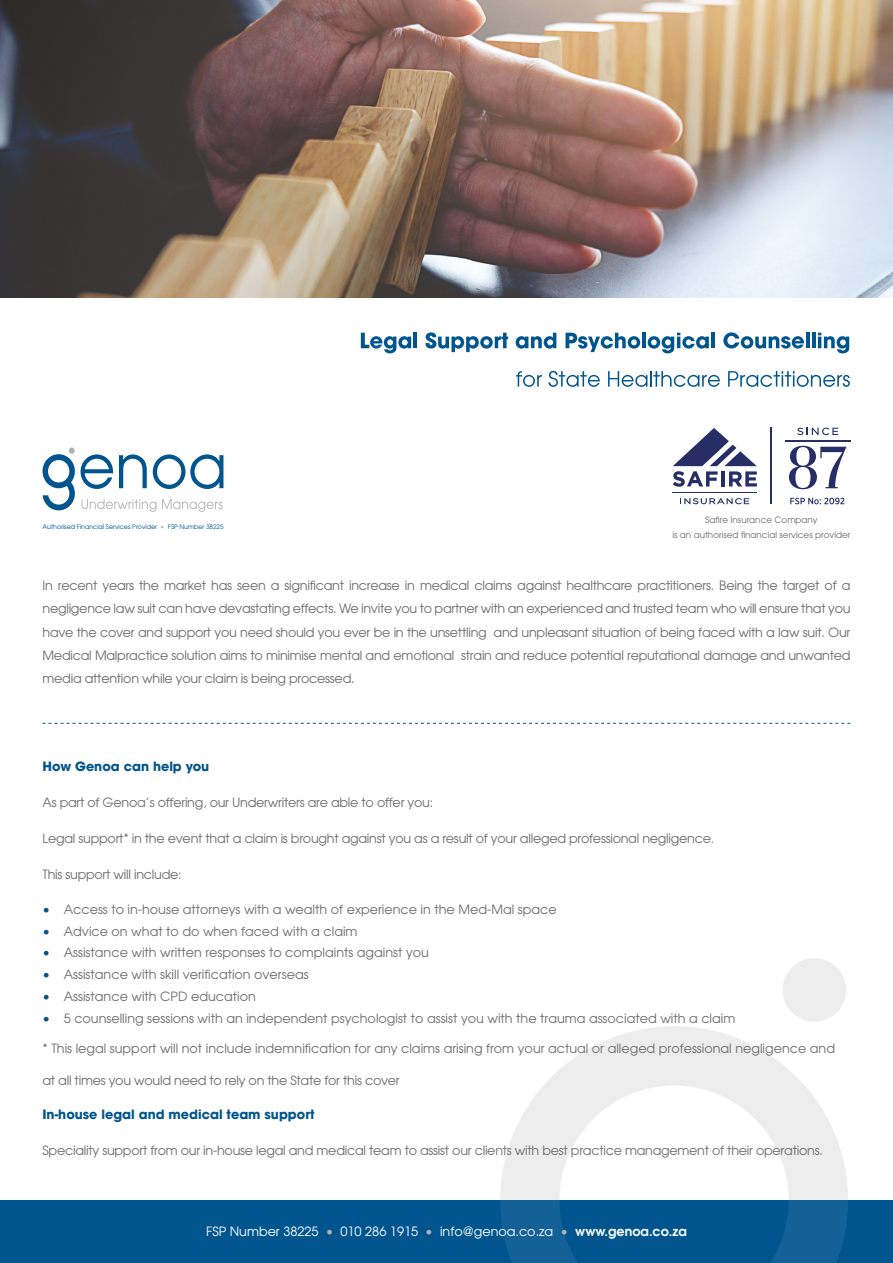
<style>
.page{position:relative;width:893px;height:1263px;background:#fff}
.page>*{position:absolute;margin:0;border:0;box-sizing:border-box;transform-origin:0 0}
.t1{font:12.75px/23.2px "Avant Garde";color:#706f6f;text-align:justify}
.t2{font:12.75px "Avant Garde";letter-spacing:-.02em;color:#706f6f}
.t3{font:12.75px "Avant Garde";color:#fff}
.t4{font:700 12.75px "Avant Garde";color:#00558e}
.t5{font:8.85px/14.4px "Avant Garde";color:#706f6f;text-align:center}
.t6{font:6.3px "Avant Garde";color:#00558e}
.s1{color:#b3b2b2}
.s2{color:#00558e}
.s3{font-weight:600}
</style>
<div class="page">
<svg style="left:500px;top:1026px;width:348px;height:174px"></svg>
<div style="left:783px;top:958px;width:63px;height:64px;background:#ededed;border-radius:50%"></div>
<div style="left:0;top:1200px;width:893px;height:63px;background:#00558e"></div>
<svg style="left:500px;top:1200px;width:348px;height:63px"></svg>
<img style="left:0;top:0;width:893px;height:298px">
<svg style="left:43px;top:723px;width:807px;height:1px"></svg>
<svg style="left:516px;top:371px;width:26px;height:16px"></svg>
<svg style="left:548px;top:371px;width:52px;height:16px"></svg>
<svg style="left:608px;top:371px;width:112px;height:16px"></svg>
<svg style="left:728px;top:371px;width:122px;height:16px"></svg>
<svg style="left:361px;top:333px;width:50px;height:20px"></svg>
<hr style="left:414px;top:333px;width:3px;height:15px;background:#00558e">
<svg style="left:425px;top:332px;width:83px;height:20px"></svg>
<svg style="left:516px;top:333px;width:40px;height:16px"></svg>
<svg style="left:565px;top:333px;width:75px;height:19px"></svg>
<hr style="left:642px;top:333px;width:4px;height:15px;background:#00558e">
<svg style="left:648px;top:333px;width:61px;height:20px"></svg>
<hr style="left:711px;top:333px;width:4px;height:15px;background:#00558e">
<svg style="left:723px;top:332px;width:81px;height:17px"></svg>
<hr style="left:806px;top:333px;width:3px;height:15px;background:#00558e">
<hr style="left:812px;top:333px;width:3px;height:15px;background:#00558e">
<svg style="left:818px;top:333px;width:31px;height:20px"></svg>
<svg style="left:81px;top:454px;width:32px;height:35px"></svg>
<svg style="left:119px;top:454px;width:28px;height:34px"></svg>
<svg style="left:153px;top:454px;width:70px;height:35px"></svg>
<svg style="left:82px;top:499px;width:74px;height:13px"></svg>
<svg style="left:162px;top:499px;width:61px;height:13px"></svg>
<svg style="left:43px;top:454px;width:32px;height:56px"></svg>
<div style="left:69px;top:447px;width:6px;height:7px;background:#b3b2b2;border-radius:50%"></div>
<svg style="left:789px;top:446px;width:57px;height:43px"></svg>
<hr style="left:785px;top:440px;width:65px;height:1px;background:#272e66">
<svg style="left:797px;top:428px;width:41px;height:7px"></svg>
<hr style="left:770px;top:428px;width:1px;height:76px;background:#272e66">
<hr style="left:673px;top:492px;width:84px;height:1px;background:#272e66">
<svg style="left:673px;top:428px;width:84px;height:59px"></svg>
<svg style="left:680px;top:498px;width:69px;height:6px"></svg>
<svg style="left:790px;top:498px;width:54px;height:6px"></svg>
<p class="t6" style="left:43px;top:522px;width:183px">Authorised Financial Services Provider <span class="s1">•</span> FSP Number 38225</p>
<p class="t5" style="left:672px;top:513px;width:180px">Safire Insurance Company<br>is an authorised financial services provider</p>
<p class="t1" style="left:43px;top:573px;width:809px">In recent years the market has seen a significant increase in medical claims against healthcare practitioners. Being the target of a negligence law suit can have devastating effects. We invite you to partner with an experienced and trusted team who will ensure that you have the cover and support you need should you ever be in the unsettling and unpleasant situation of being faced with a law suit. Our Medical Malpractice solution aims to minimise mental and emotional strain and reduce potential reputational damage and unwanted media attention while your claim is being processed.</p>
<p class="t4" style="left:43px;top:758px;width:168px">How Genoa can help you</p>
<p class="t2" style="left:43px;top:795px;width:392px">As part of Genoa’s offering, our Underwriters are able to offer you:</p>
<p class="t2" style="left:43px;top:831px;width:673px">Legal support* in the event that a claim is brought against you as a result of your alleged professional negligence.</p>
<p class="t2" style="left:43px;top:867px;width:141px">This support will include:</p>
<p class="t1" style="left:43px;top:897px;width:516px"><span class="s2">•</span> Access to in-house attorneys with a wealth of experience in the Med-Mal space</p>
<p class="t1" style="left:43px;top:919px;width:317px"><span class="s2">•</span> Advice on what to do when faced with a claim</p>
<p class="t1" style="left:43px;top:941px;width:388px"><span class="s2">•</span> Assistance with written responses to complaints against you</p>
<p class="t1" style="left:43px;top:962px;width:268px"><span class="s2">•</span> Assistance with skill verification overseas</p>
<p class="t1" style="left:43px;top:984px;width:215px"><span class="s2">•</span> Assistance with CPD education</p>
<p class="t1" style="left:43px;top:1006px;width:694px"><span class="s2">•</span> 5 counselling sessions with an independent psychologist to assist you with the trauma associated with a claim</p>
<p class="t1" style="left:43px;top:1036px;width:794px">* This legal support will not include indemnification for any claims arising from your actual or alleged professional negligence and</p>
<p class="t2" style="left:43px;top:1072px;width:359px">at all times you would need to rely on the State for this cover</p>
<p class="t4" style="left:43px;top:1106px;width:274px">In-house legal and medical team support</p>
<p class="t2" style="left:43px;top:1142px;width:782px">Speciality support from our in-house legal and medical team to assist our clients with best practice management of their operations.</p>
<p class="t3" style="left:206px;top:1223px;width:482px">FSP Number 38225 <span class="s1">•</span> 010 286 1915 <span class="s1">•</span> info@genoa.co.za <span class="s1">•</span> <span class="s3">www.genoa.co.za</span></p>
</div>
